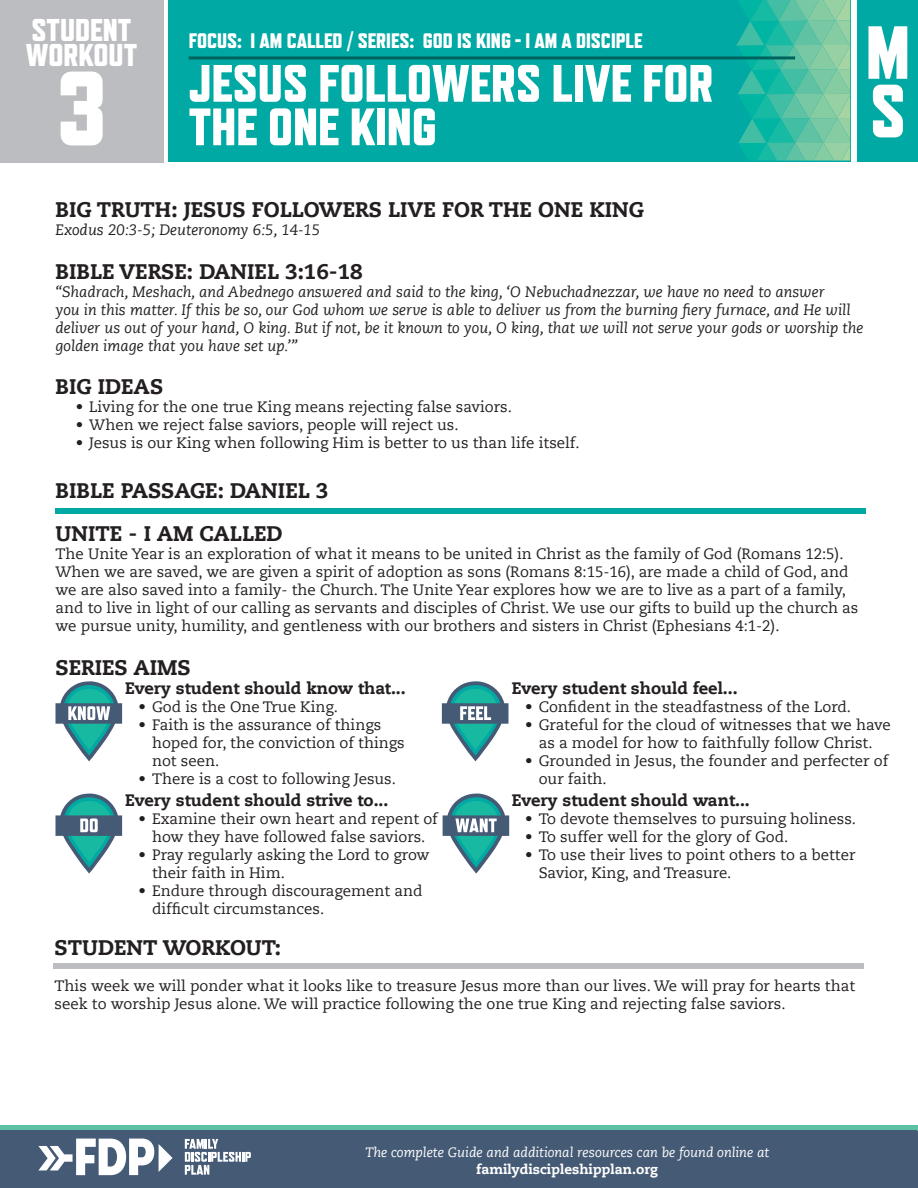
<style>
.page{position:relative;width:918px;height:1188px;background:#fff}
.page>*{position:absolute;margin:0;border:0;box-sizing:border-box;transform-origin:0 0}
.t1{font:800 105px "Refrigerator Deluxe";color:#fff}
.t2{font:800 75px "Refrigerator Deluxe";color:#fff}
.t3{font:800 52.5px/43.5px "Refrigerator Deluxe";color:#fff}
.t4{font:800 31.5px "Refrigerator Deluxe";color:#fff}
.t5{font:800 21px "Caecilia LT Std";color:#231f20}
.t6{font:800 21px "Refrigerator Deluxe";color:#fff}
.t7{font:800 16.5px "Caecilia LT Std";color:#231f20}
.t8{font:15px/18px "Caecilia LT Std";color:#231f20}
.t9{font:italic 15px/18px "Caecilia LT Std";color:#231f20}
.t10{font:italic 13.5px "Caecilia LT Std";color:#fff}
.t11{font:800 13.5px "Caecilia LT Std";color:#fff}
</style>
<div class="page">
<div style="left:168px;top:0;width:682px;height:162px;background:#00a9a3"></div>
<svg style="left:736px;top:0;width:115px;height:161px"></svg>
<hr style="left:189px;top:56px;width:606px;height:3px;background:#00635f">
<div style="left:857px;top:0;width:61px;height:162px;background:#00a9a3"></div>
<div style="left:0;top:0;width:163px;height:162px;background:#bcbdc0"></div>
<div style="left:53px;top:963px;width:810px;height:6px;background:#bcbdc0"></div>
<div style="left:0;top:1125px;width:918px;height:6px;background:#5cc2a3"></div>
<div style="left:0;top:1131px;width:918px;height:57px;background:#455a75"></div>
<svg style="left:38px;top:1139px;width:135px;height:36px"></svg>
<svg style="left:185px;top:1139px;width:66px;height:36px"></svg>
<div style="left:55px;top:508px;width:811px;height:6px;background:#00a9a3"></div>
<svg style="left:55px;top:681px;width:67px;height:80px"></svg>
<svg style="left:55px;top:793px;width:67px;height:81px"></svg>
<svg style="left:442px;top:681px;width:66px;height:80px"></svg>
<svg style="left:443px;top:793px;width:66px;height:81px"></svg>
<p class="t4" style="left:31px;top:11px;width:101px">STUDENT</p>
<p class="t4" style="left:26px;top:37px;width:113px">WORKOUT</p>
<h3 class="t4" style="left:48px;top:20px;width:67px">GUIDE</h3>
<h3 class="t6" style="left:189px;top:28px;width:455px">FOCUS: I AM CALLED / SERIES: GOD IS KING - I AM A DISCIPLE</h3>
<h3 class="t3" style="left:189px;top:61px;width:526px">JESUS FOLLOWERS LIVE FOR<br>THE ONE KING</h3>
<p class="t1" style="left:57px;top:46px;width:52px">3</p>
<h2 class="t2" style="left:866px;top:8px;width:46px">M</h2>
<h2 class="t2" style="left:870px;top:67px;width:37px">S</h2>
<p class="t5" style="left:56px;top:197px;width:590px">BIG TRUTH: JESUS FOLLOWERS LIVE FOR THE ONE KING</p>
<p class="t9" style="left:56px;top:222px;width:266px">Exodus 20:3-5; Deuteronomy 6:5, 14-15</p>
<p class="t5" style="left:56px;top:258px;width:309px">BIBLE VERSE: DANIEL 3:16-18</p>
<p class="t9" style="left:56px;top:283px;width:809px">“Shadrach, Meshach, and Abednego answered and said to the king, ‘O Nebuchadnezzar, we have no need to answer<br>you in this matter. If this be so, our God whom we serve is able to deliver us from the burning fiery furnace, and He will deliver us out of your hand, O king. But if not, be it known to you, O king, that we will not serve your gods or worship the golden image that you have set up.’”</p>
<p class="t5" style="left:56px;top:373px;width:109px">BIG IDEAS</p>
<p class="t8" style="left:76px;top:398px;width:438px">• Living for the one true King means rejecting false saviors.</p>
<p class="t8" style="left:76px;top:416px;width:384px">• When we reject false saviors, people will reject us.</p>
<p class="t8" style="left:76px;top:434px;width:505px">• Jesus is our King when following Him is better to us than life itself.</p>
<p class="t5" style="left:56px;top:478px;width:275px">BIBLE PASSAGE: DANIEL 3</p>
<p class="t5" style="left:56px;top:521px;width:228px">UNITE - I AM CALLED</p>
<p class="t8" style="left:56px;top:545px;width:804px">The Unite Year is an exploration of what it means to be united in Christ as the family of God (Romans 12:5).<br>When we are saved, we are given a spirit of adoption as sons (Romans 8:15-16), are made a child of God, and we are also saved into a family- the Church. The Unite Year explores how we are to live as a part of a family, and to live in light of our calling as servants and disciples of Christ. We use our gifts to build up the church as we pursue unity, humility, and gentleness with our brothers and sisters in Christ (Ephesians 4:1-2).</p>
<p class="t5" style="left:56px;top:654px;width:137px">SERIES AIMS</p>
<p class="t7" style="left:125px;top:678px;width:282px">Every student should know that...</p>
<p class="t8" style="left:139px;top:698px;width:201px">• God is the One True King.</p>
<p class="t8" style="left:152px;top:716px;width:254px;text-indent:-14px">• Faith is the assurance of things hoped for, the conviction of things not seen.</p>
<p class="t8" style="left:139px;top:770px;width:259px">• There is a cost to following Jesus.</p>
<p class="t7" style="left:512px;top:678px;width:227px">Every student should feel...</p>
<p class="t8" style="left:525px;top:698px;width:327px">• Confident in the steadfastness of the Lord.</p>
<p class="t8" style="left:525px;top:716px;width:367px;text-align:center">• Grateful for the cloud of witnesses that we have as a model for how to faithfully follow Christ.</p>
<p class="t8" style="left:539px;top:752px;width:351px;text-indent:-14px">• Grounded in Jesus, the founder and perfecter of our faith.</p>
<p class="t7" style="left:125px;top:790px;width:265px">Every student should strive to...</p>
<p class="t8" style="left:139px;top:810px;width:301px;text-align:center">• Examine their own heart and repent of how they have followed false saviors.</p>
<p class="t8" style="left:152px;top:846px;width:279px;text-indent:-14px">• Pray regularly asking the Lord to grow their faith in Him.</p>
<p class="t8" style="left:152px;top:882px;width:272px;text-indent:-14px">• Endure through discouragement and difficult circumstances.</p>
<p class="t7" style="left:512px;top:790px;width:240px">Every student should want...</p>
<p class="t8" style="left:525px;top:810px;width:332px">• To devote themselves to pursuing holiness.</p>
<p class="t8" style="left:525px;top:828px;width:265px">• To suffer well for the glory of God.</p>
<p class="t8" style="left:539px;top:846px;width:318px;text-indent:-14px">• To use their lives to point others to a better<br>Savior, King, and Treasure.</p>
<p class="t5" style="left:55px;top:935px;width:228px">STUDENT WORKOUT:</p>
<p class="t8" style="left:55px;top:977px;width:802px">This week we will ponder what it looks like to treasure Jesus more than our lives. We will pray for hearts that seek to worship Jesus alone. We will practice following the one true King and rejecting false saviors.</p>
<p class="t10" style="left:365px;top:1145px;width:405px">The complete Guide and additional resources can be found online at</p>
<p class="t11" style="left:477px;top:1160px;width:183px">familydiscipleshipplan.org</p>
</div>
